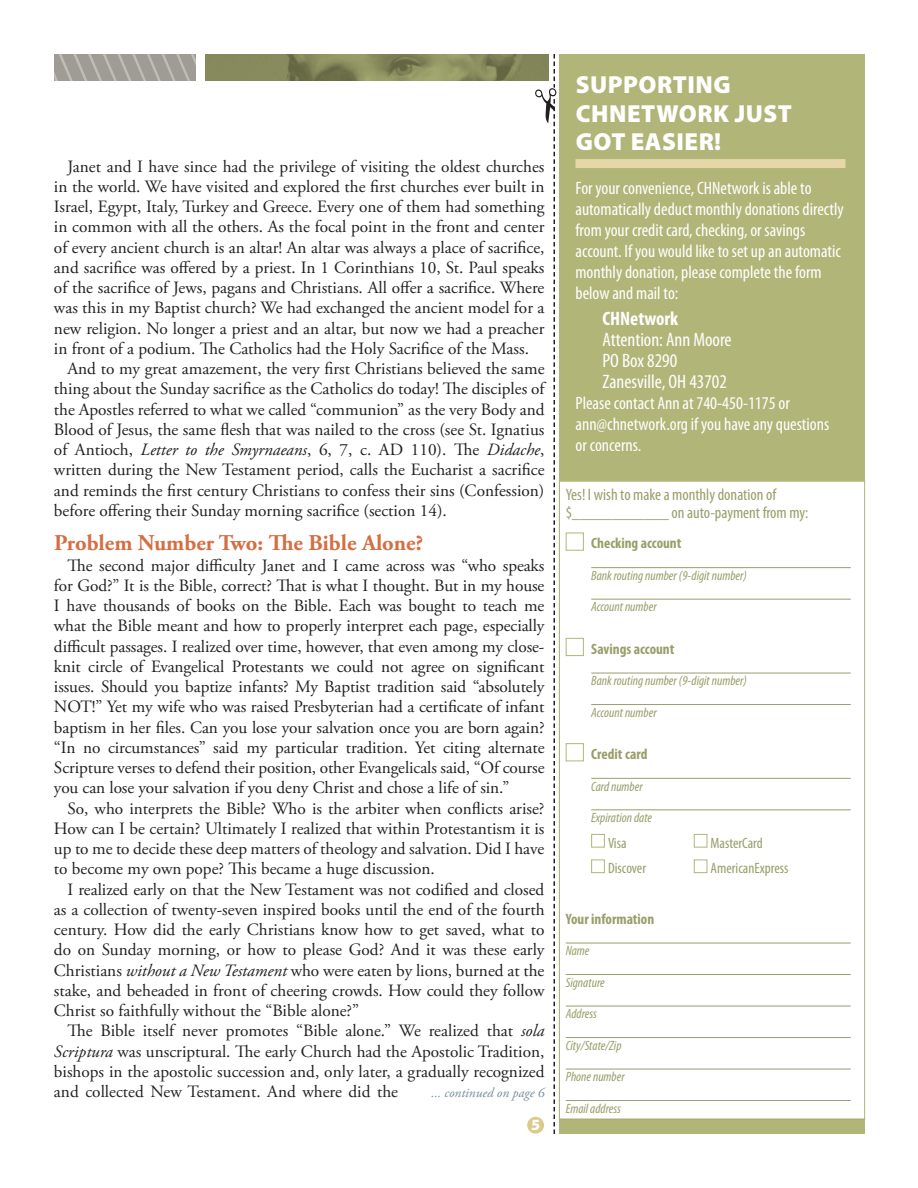
<style>
.page{position:relative;width:918px;height:1188px;background:#fff}
.page>*{position:absolute;margin:0;border:0;box-sizing:border-box;transform-origin:0 0}
.t1{font:900 24.75px/28.5px "Myriad Pro";letter-spacing:.02em;color:#fff}
.t2{font:700 22.5px "Adobe Garamond Pro";color:#d56e42}
.t3{font:condensed 19.5px/21px "Myriad Pro";color:#fff}
.t4{font:700 condensed 19.5px "Myriad Pro";color:#fff}
.t5{font:condensed 18px/21.1px "Myriad Pro";color:#fff}
.t6{font:17.25px/20.2px "Adobe Garamond Pro";color:#231f20;text-align:justify}
.t7{font:condensed 16.5px/18px "Myriad Pro";color:#999e69}
.t8{font:900 15.75px "Myriad Pro";color:#fff}
.t9{font:700 condensed 15px "Myriad Pro";color:#999e69}
.t10{font:condensed 15px "Myriad Pro";color:#999e69}
.t11{font:italic condensed 13.5px "Myriad Pro";color:#999e69}
.t12{font:italic 13.5px "Adobe Garamond Pro";color:#748e9b}
.s1{font-style:italic}
</style>
<div class="page">
<div style="left:559px;top:54px;width:306px;height:1080px;background:#b1b578"></div>
<div style="left:561px;top:481px;width:305px;height:638px;background:#fff"></div>
<div style="left:566px;top:533px;width:18px;height:18px;border:1px solid #b1b578"></div>
<hr style="left:591px;top:567px;width:260px;height:1px;background:#999e69">
<hr style="left:591px;top:599px;width:260px;height:1px;background:#999e69">
<div style="left:566px;top:638px;width:18px;height:18px;border:1px solid #b1b578"></div>
<hr style="left:591px;top:673px;width:260px;height:1px;background:#999e69">
<hr style="left:591px;top:704px;width:260px;height:1px;background:#999e69">
<div style="left:566px;top:743px;width:18px;height:18px;border:1px solid #b1b578"></div>
<hr style="left:591px;top:778px;width:260px;height:1px;background:#999e69">
<hr style="left:591px;top:810px;width:260px;height:1px;background:#999e69">
<div style="left:591px;top:834px;width:14px;height:14px;border:1px solid #b1b578"></div>
<div style="left:694px;top:834px;width:13px;height:14px;border:1px solid #b1b578"></div>
<div style="left:591px;top:860px;width:14px;height:13px;border:1px solid #b1b578"></div>
<div style="left:694px;top:860px;width:13px;height:13px;border:1px solid #b1b578"></div>
<hr style="left:566px;top:943px;width:285px;height:1px;background:#999e69">
<hr style="left:566px;top:974px;width:285px;height:1px;background:#999e69">
<hr style="left:566px;top:1006px;width:285px;height:1px;background:#999e69">
<hr style="left:566px;top:1037px;width:285px;height:1px;background:#999e69">
<hr style="left:566px;top:1069px;width:285px;height:1px;background:#999e69">
<hr style="left:566px;top:1100px;width:285px;height:1px;background:#999e69">
<img style="left:205px;top:54px;width:330px;height:27px">
<svg style="left:54px;top:54px;width:142px;height:27px;background:#a4a09b"></svg>
<svg style="left:535px;top:54px;width:21px;height:1080px"></svg>
<div style="left:527px;top:1117px;width:17px;height:17px;background:#dbca89;border-radius:50%"></div>
<div style="left:576px;top:159px;width:270px;height:9px;background:#e5d7a9"></div>
<p class="t6" style="left:68px;top:157px;width:478px">Janet and I have since had the privilege of visiting the oldest churches</p>
<p class="t6" style="left:54px;top:177px;width:492px">in the world. We have visited and explored the first churches ever built in</p>
<p class="t6" style="left:54px;top:197px;width:492px">Israel, Egypt, Italy, Turkey and Greece. Every one of them had something</p>
<p class="t6" style="left:54px;top:217px;width:492px">in common with all the others. As the focal point in the front and center</p>
<p class="t6" style="left:54px;top:238px;width:492px">of every ancient church is an altar! An altar was always a place of sacrifice,</p>
<p class="t6" style="left:54px;top:258px;width:492px">and sacrifice was offered by a priest. In 1 Corinthians 10, St. Paul speaks</p>
<p class="t6" style="left:54px;top:278px;width:492px">of the sacrifice of Jews, pagans and Christians. All offer a sacrifice. Where</p>
<p class="t6" style="left:54px;top:298px;width:492px">was this in my Baptist church? We had exchanged the ancient model for a</p>
<p class="t6" style="left:54px;top:319px;width:492px">new religion. No longer a priest and an altar, but now we had a preacher</p>
<p class="t6" style="left:54px;top:339px;width:477px">in front of a podium. The Catholics had the Holy Sacrifice of the Mass.</p>
<p class="t6" style="left:68px;top:359px;width:479px">And to my great amazement, the very first Christians believed the same</p>
<p class="t6" style="left:54px;top:379px;width:492px">thing about the Sunday sacrifice as the Catholics do today! The disciples of</p>
<p class="t6" style="left:54px;top:400px;width:492px">the Apostles referred to what we called “communion” as the very Body and</p>
<p class="t6" style="left:54px;top:420px;width:492px">Blood of Jesus, the same flesh that was nailed to the cross (see St. Ignatius</p>
<p class="t6" style="left:54px;top:440px;width:492px">of Antioch, <span class="s1">Letter to the Smyrnaeans</span>, 6, 7, c. AD 110). The <span class="s1">Didache</span>,</p>
<p class="t6" style="left:54px;top:460px;width:492px">written during the New Testament period, calls the Eucharist a sacrifice</p>
<p class="t6" style="left:54px;top:481px;width:492px">and reminds the first century Christians to confess their sins (Confession)</p>
<p class="t6" style="left:54px;top:501px;width:394px">before offering their Sunday morning sacrifice (section 14).</p>
<h2 class="t2" style="left:54px;top:530px;width:371px">Problem Number Two: The Bible Alone?</h2>
<p class="t6" style="left:54px;top:556px;width:492px;text-indent:14px">The second major difficulty Janet and I came across was “who speaks for God?” It is the Bible, correct? That is what I thought. But in my house I have thousands of books on the Bible. Each was bought to teach me what the Bible meant and how to properly interpret each page, especially difficult passages. I realized over time, however, that even among my close&shy;knit circle of Evangelical Protestants we could not agree on significant issues. Should you baptize infants? My Baptist tradition said “absolutely NOT!” Yet my wife who was raised Presbyterian had a certificate of infant baptism in her files. Can you lose your salvation once you are born again? “In no circumstances” said my particular tradition. Yet citing alternate Scripture verses to defend their position, other Evangelicals said, “Of course you can lose your salvation if you deny Christ and chose a life of sin.”</p>
<p class="t6" style="left:54px;top:799px;width:492px;text-indent:14px">So, who interprets the Bible? Who is the arbiter when conflicts arise?<br>How can I be certain? Ultimately I realized that within Protestantism it is up to me to decide these deep matters of theology and salvation. Did I have to become my own pope? This became a huge discussion.</p>
<p class="t6" style="left:54px;top:880px;width:492px;text-indent:14px">I realized early on that the New Testament was not codified and closed as a collection of twenty-seven inspired books until the end of the fourth century. How did the early Christians know how to get saved, what to do on Sunday morning, or how to please God? And it was these early Christians <span class="s1">without a New Testament</span> who were eaten by lions, burned at the stake, and beheaded in front of cheering crowds. How could they follow Christ so faithfully without the “Bible alone?”</p>
<p class="t6" style="left:54px;top:1021px;width:492px;text-indent:14px">The Bible itself never promotes “Bible alone.” We realized that <span class="s1">sola Scriptura</span> was unscriptural. The early Church had the Apostolic Tradition, bishops in the apostolic succession and, only later, a gradually recognized and collected New Testament. And where did the</p>
<p class="t12" style="left:431px;top:1085px;width:115px">... continued on page 6</p>
<p class="t8" style="left:531px;top:1114px;width:11px">5</p>
<h1 class="t1" style="left:576px;top:69px;width:157px">SUPPORTING<br>CHNE</h1>
<h1 class="t1" style="left:576px;top:98px;width:218px;text-indent:65px">TWORK JUST<br>GOT EASIER!</h1>
<p class="t5" style="left:575px;top:177px;width:270px">For your convenience, CHNetwork is able to automatically deduct monthly donations directly from your credit card, checking, or savings account. If you would like to set up an automatic monthly donation, please complete the form below and mail to:</p>
<p class="t4" style="left:602px;top:308px;width:77px">CHNetwork</p>
<p class="t3" style="left:602px;top:329px;width:131px">Attention: Ann Moore<br>PO Box 8290<br>Zanesville, OH 43702</p>
<p class="t5" style="left:575px;top:392px;width:255px">Please contact Ann at 740-450-1175 or ann@chnetwork.org if you have any questions or concerns.</p>
<p class="t7" style="left:566px;top:485px;width:244px">Yes! I wish to make a monthly donation of $____________ on auto-payment from my:</p>
<p class="t9" style="left:591px;top:535px;width:92px">Checking account</p>
<p class="t11" style="left:591px;top:567px;width:157px">Bank routing number (9-digit number)</p>
<p class="t11" style="left:591px;top:599px;width:67px">Account number</p>
<p class="t9" style="left:591px;top:640px;width:85px">Savings account</p>
<p class="t11" style="left:591px;top:673px;width:157px">Bank routing number (9-digit number)</p>
<p class="t11" style="left:591px;top:704px;width:67px">Account number</p>
<p class="t9" style="left:591px;top:746px;width:58px">Credit card</p>
<p class="t11" style="left:591px;top:778px;width:53px">Card number</p>
<p class="t11" style="left:591px;top:809px;width:62px">Expiration date</p>
<p class="t10" style="left:608px;top:834px;width:20px">Visa</p>
<p class="t10" style="left:711px;top:834px;width:54px">MasterCard</p>
<p class="t10" style="left:608px;top:859px;width:40px">Discover</p>
<p class="t10" style="left:711px;top:859px;width:79px">AmericanExpress</p>
<p class="t9" style="left:566px;top:910px;width:90px">Your information</p>
<p class="t11" style="left:566px;top:943px;width:25px">Name</p>
<p class="t11" style="left:566px;top:974px;width:40px">Signature</p>
<p class="t11" style="left:566px;top:1006px;width:33px">Address</p>
<p class="t11" style="left:566px;top:1037px;width:57px">City/State/Zip</p>
<p class="t11" style="left:566px;top:1069px;width:61px">Phone number</p>
<p class="t11" style="left:566px;top:1100px;width:57px">Email address</p>
</div>
